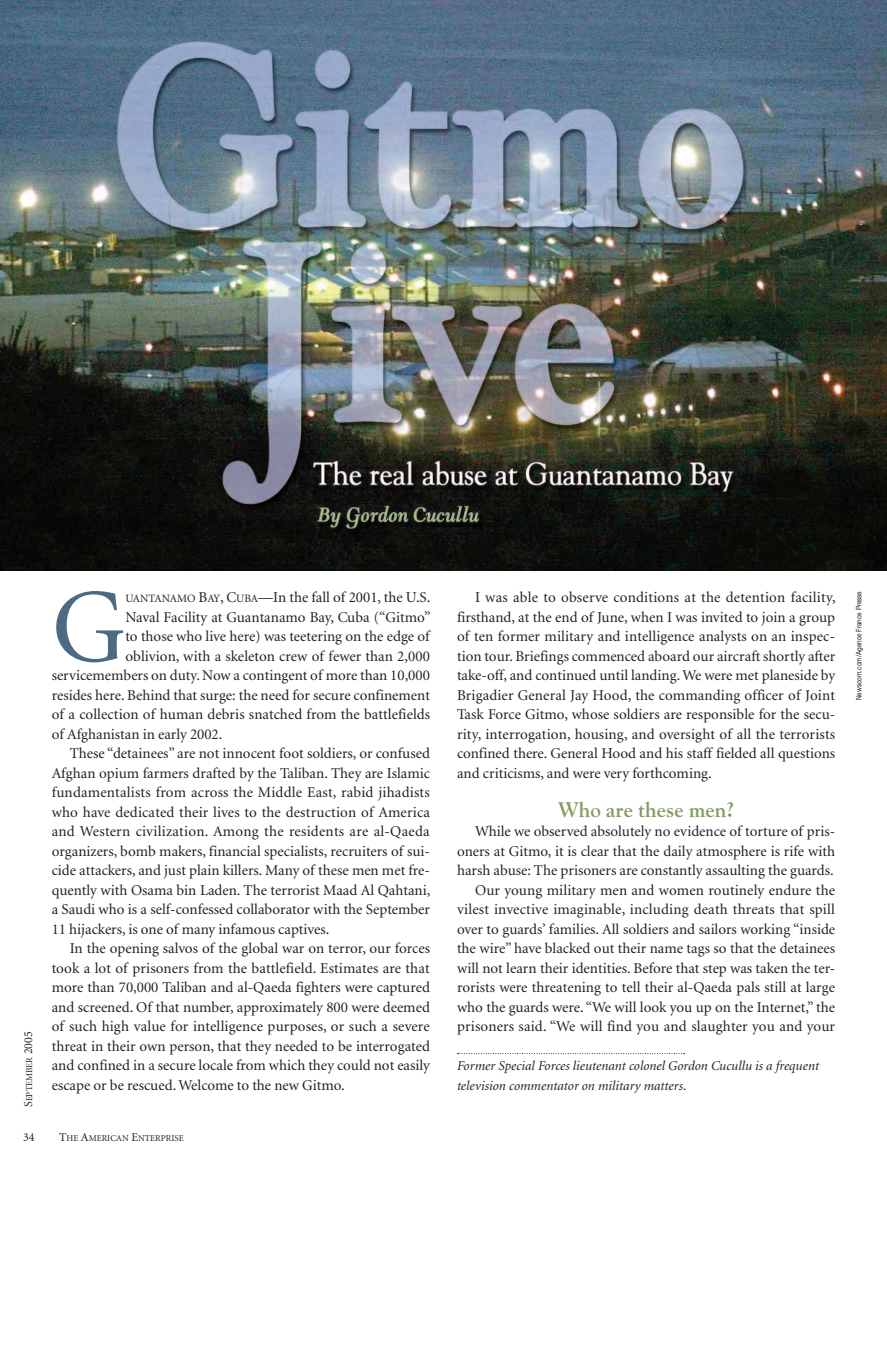
<style>
.page{position:relative;width:887px;height:1352px;background:#fff}
.page>*{position:absolute;margin:0;border:0;box-sizing:border-box;transform-origin:0 0}
.t1{font:105px "Minion";color:#4d6a83}
.t2{font:700 21px "Goudy";color:#859d60}
.t3{font:15px/19.5px "Minion";color:#231f20;text-align:justify}
.t4{font:italic 13.5px/19.5px "Minion";color:#231f20}
.t5{font:12px "Minion";color:#231f20}
.t6{font:9px "Minion";color:#231f20}
.t7{font:7.5px "Helvetica Neue";color:#231f20;scale:.85 1}
.s1{font-size:12px}
.s2{font-size:11.25px}
.s3{font-style:normal}
</style>
<div class="page">
<img style="left:0;top:0;width:886px;height:570px">
<svg style="left:457px;top:1053px;width:227px;height:1px"></svg>
<p class="t6" style="left:25px;top:1107px;width:77px;rotate:-90deg"><span class="s1">S</span>EPTEMBER <span class="s1">2005</span></p>
<h1 class="t1" style="left:52px;top:575px;width:75px">G</h1>
<p class="t3" style="left:125px;top:588px;width:306px"><span class="s2">UANTANAMO</span> B<span class="s2">AY</span>, C<span class="s2">UBA</span>—In the fall of 2001, the U.S.</p>
<p class="t3" style="left:125px;top:608px;width:307px">Naval Facility at Guantanamo Bay, Cuba (“Gitmo”</p>
<p class="t3" style="left:125px;top:627px;width:305px">to those who live here) was teetering on the edge of</p>
<p class="t3" style="left:125px;top:647px;width:306px">oblivion, with a skeleton crew of fewer than 2,000</p>
<p class="t3" style="left:52px;top:666px;width:379px">servicemembers on duty. Now a contingent of more than 10,000</p>
<p class="t3" style="left:52px;top:686px;width:379px">resides here. Behind that surge: the need for secure confinement</p>
<p class="t3" style="left:52px;top:705px;width:380px">of a collection of human debris snatched from the battlefields</p>
<p class="t3" style="left:52px;top:725px;width:172px">of Afghanistan in early 2002.</p>
<p class="t3" style="left:70px;top:744px;width:361px">These “detainees” are not innocent foot soldiers, or confused</p>
<p class="t3" style="left:52px;top:764px;width:380px">Afghan opium farmers drafted by the Taliban. They are Islamic</p>
<p class="t3" style="left:52px;top:783px;width:379px">fundamentalists from across the Middle East, rabid jihadists</p>
<p class="t3" style="left:52px;top:803px;width:380px">who have dedicated their lives to the destruction of America</p>
<p class="t3" style="left:52px;top:822px;width:379px">and Western civilization. Among the residents are al-Qaeda</p>
<p class="t3" style="left:52px;top:842px;width:380px">organizers, bomb makers, financial specialists, recruiters of sui-</p>
<p class="t3" style="left:52px;top:861px;width:380px">cide attackers, and just plain killers. Many of these men met fre-</p>
<p class="t3" style="left:52px;top:881px;width:380px">quently with Osama bin Laden. The terrorist Maad Al Qahtani,</p>
<p class="t3" style="left:52px;top:900px;width:380px">a Saudi who is a self-confessed collaborator with the September</p>
<p class="t3" style="left:52px;top:920px;width:279px">11 hijackers, is one of many infamous captives.</p>
<p class="t3" style="left:70px;top:939px;width:362px">In the opening salvos of the global war on terror, our forces</p>
<p class="t3" style="left:52px;top:959px;width:379px">took a lot of prisoners from the battlefield. Estimates are that</p>
<p class="t3" style="left:52px;top:978px;width:379px">more than 70,000 Taliban and al-Qaeda fighters were captured</p>
<p class="t3" style="left:52px;top:998px;width:379px">and screened. Of that number, approximately 800 were deemed</p>
<p class="t3" style="left:52px;top:1017px;width:379px">of such high value for intelligence purposes, or such a severe</p>
<p class="t3" style="left:52px;top:1037px;width:379px">threat in their own person, that they needed to be interrogated</p>
<p class="t3" style="left:52px;top:1056px;width:379px">and confined in a secure locale from which they could not easily</p>
<p class="t3" style="left:52px;top:1076px;width:294px">escape or be rescued. Welcome to the new Gitmo.</p>
<p class="t5" style="left:23px;top:1131px;width:13px">34</p>
<p class="t6" style="left:59px;top:1133px;width:126px"><span class="s1">T</span>HE <span class="s1">A</span>MERICAN <span class="s1">E</span>NTERPRISE</p>
<p class="t3" style="left:457px;top:588px;width:380px;text-indent:18px">I was able to observe conditions at the detention facility, firsthand, at the end of June, when I was invited to join a group of ten former military and intelligence analysts on an inspec&shy;tion tour. Briefings commenced aboard our aircraft shortly after take-off, and continued until landing. We were met planeside by Brigadier General Jay Hood, the commanding officer of Joint Task Force Gitmo, whose soldiers are responsible for the secu&shy;rity, interrogation, housing, and oversight of all the terrorists confined there. General Hood and his staff fielded all questions and criticisms, and were very forthcoming.</p>
<h2 class="t2" style="left:557px;top:797px;width:178px">Who are these men?</h2>
<p class="t3" style="left:457px;top:822px;width:380px;text-align:right">While we observed absolutely no evidence of torture of pris&shy;oners at Gitmo, it is clear that the daily atmosphere is rife with harsh abuse: The prisoners are constantly assaulting the guards.<br>Our young military men and women routinely endure the vilest invective imaginable, including death threats that spill over to guards’ families. All soldiers and sailors working “inside the wire” have blacked out their name tags so that the detainees will not learn their identities. Before that step was taken the ter&shy;rorists were threatening to tell their al-Qaeda pals still at large who the guards were. “We will look you up on the Internet,” the prisoners said. “We will find you and slaughter you and your</p>
<p class="t4" style="left:457px;top:1057px;width:363px">Former Special Forces lieutenant colonel Gordon Cucullu is a frequent television commentator on military matters<span class="s3">.</span></p>
<p class="t7" style="left:854px;top:700px;width:130px;rotate:-90deg">Newscom.com/Agence France Presse</p>
</div>
